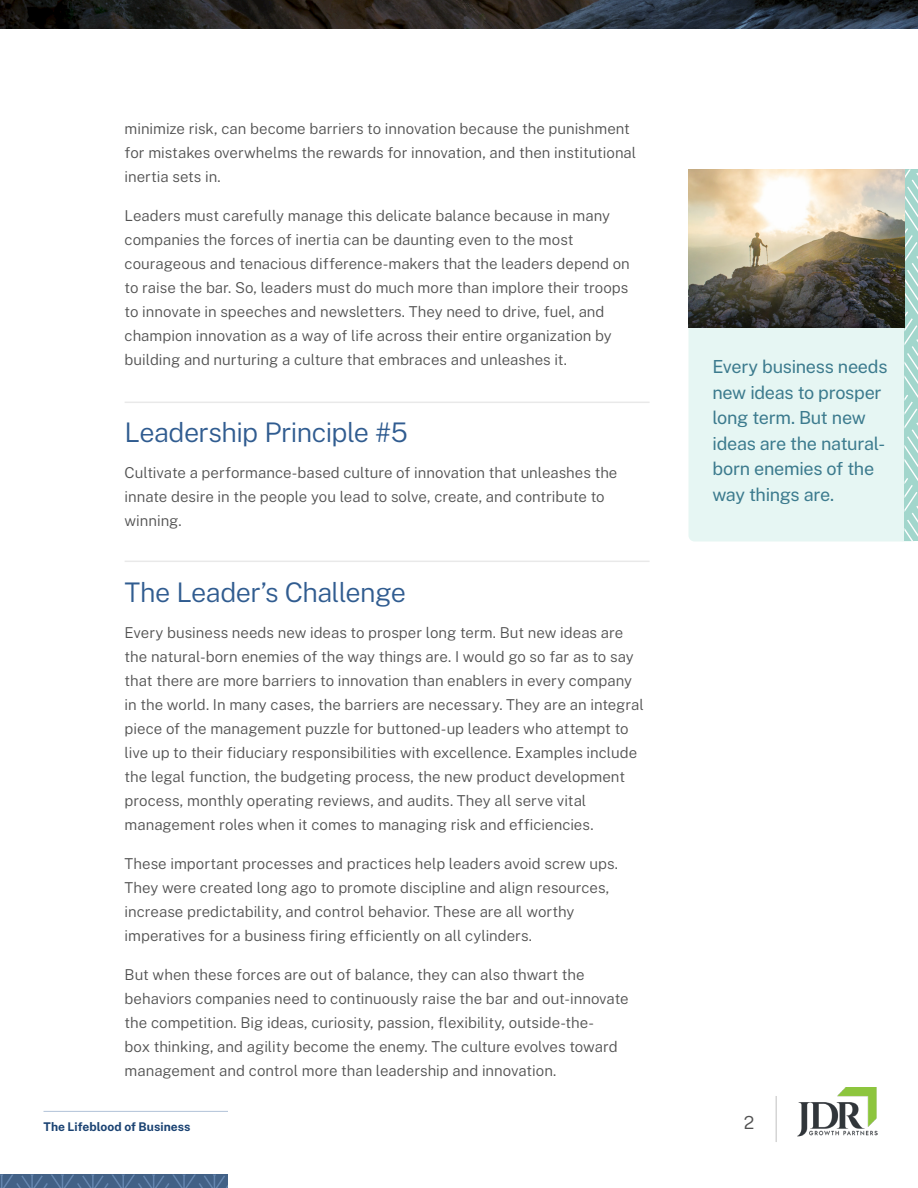
<style>
.page{position:relative;width:918px;height:1188px;background:#fff}
.page>*{position:absolute;margin:0;border:0;box-sizing:border-box;transform-origin:0 0}
.JDR_Subhead_WP{font:300 27px "Public Sans";letter-spacing:-.02em;color:#305c90}
.t1{font:18px/25.5px "Public Sans";letter-spacing:-.015em;color:#3c7b8e}
.t2{font:300 18px "Public Sans";color:#515151}
.t3{font:300 15px/24px "Public Sans";color:#515151}
.t4{font:700 12px "Public Sans";letter-spacing:.005em;color:#1a4272}
</style>
<div class="page">
<img style="left:797px;top:1088px;width:81px;height:49px">
<hr style="left:776px;top:1096px;width:1px;height:46px;background:#d5d5d5">
<svg style="left:0;top:1174px;width:228px;height:14px;background:#48678d"></svg>
<hr style="left:44px;top:1111px;width:184px;height:1px;background:#6185af">
<div style="left:688px;top:307px;width:230px;height:235px;background:#e6f6f3;border-radius:6px"></div>
<svg style="left:904px;top:170px;width:14px;height:372px;background:#add8cf"></svg>
<img style="left:688px;top:170px;width:216px;height:158px">
<svg style="left:0;top:0;width:918px;height:28px;background:#242527"></svg>
<hr style="left:125px;top:402px;width:525px;height:1px;background:#e9e9e9">
<hr style="left:125px;top:561px;width:525px;height:1px;background:#e9e9e9">
<p class="t3" style="left:125px;top:116px;width:513px">minimize risk, can become barriers to innovation because the punishment for mistakes overwhelms the rewards for innovation, and then institutional inertia sets in.</p>
<p class="t3" style="left:125px;top:203px;width:507px">Leaders must carefully manage this delicate balance because in many companies the forces of inertia can be daunting even to the most courageous and tenacious difference-makers that the leaders depend on to raise the bar. So, leaders must do much more than implore their troops to innovate in speeches and newsletters. They need to drive, fuel, and champion innovation as a way of life across their entire organization by building and nurturing a culture that embraces and unleashes it.</p>
<p class="JDR_Subhead_WP" style="left:125px;top:413px;width:285px">Leadership Principle #5</p>
<p class="t3" style="left:125px;top:460px;width:494px">Cultivate a performance-based culture of innovation that unleashes the innate desire in the people you lead to solve, create, and contribute to winning.</p>
<p class="JDR_Subhead_WP" style="left:125px;top:574px;width:283px">The Leader’s Challenge</p>
<p class="t3" style="left:125px;top:620px;width:521px">Every business needs new ideas to prosper long term. But new ideas are the natural-born enemies of the way things are. I would go so far as to say that there are more barriers to innovation than enablers in every company in the world. In many cases, the barriers are necessary. They are an integral piece of the management puzzle for buttoned-up leaders who attempt to live up to their fiduciary responsibilities with excellence. Examples include the legal function, the budgeting process, the new product development process, monthly operating reviews, and audits. They all serve vital management roles when it comes to managing risk and efficiencies.</p>
<p class="t3" style="left:125px;top:851px;width:495px">These important processes and practices help leaders avoid screw ups.<br>They were created long ago to promote discipline and align resources, increase predictability, and control behavior. These are all worthy imperatives for a business firing efficiently on all cylinders.</p>
<p class="t3" style="left:125px;top:962px;width:506px">But when these forces are out of balance, they can also thwart the behaviors companies need to continuously raise the bar and out-innovate the competition. Big ideas, curiosity, passion, flexibility, outside-the-<br>box thinking, and agility become the enemy. The culture evolves toward management and control more than leadership and innovation.</p>
<p class="t1" style="left:712px;top:353px;width:176px">Every business needs new ideas to prosper long term. But new ideas are the natural&shy;born enemies of the way things are.</p>
<p class="t4" style="left:44px;top:1118px;width:149px">The Lifeblood of Business</p>
<p class="t2" style="left:744px;top:1110px;width:12px">2</p>
</div>
